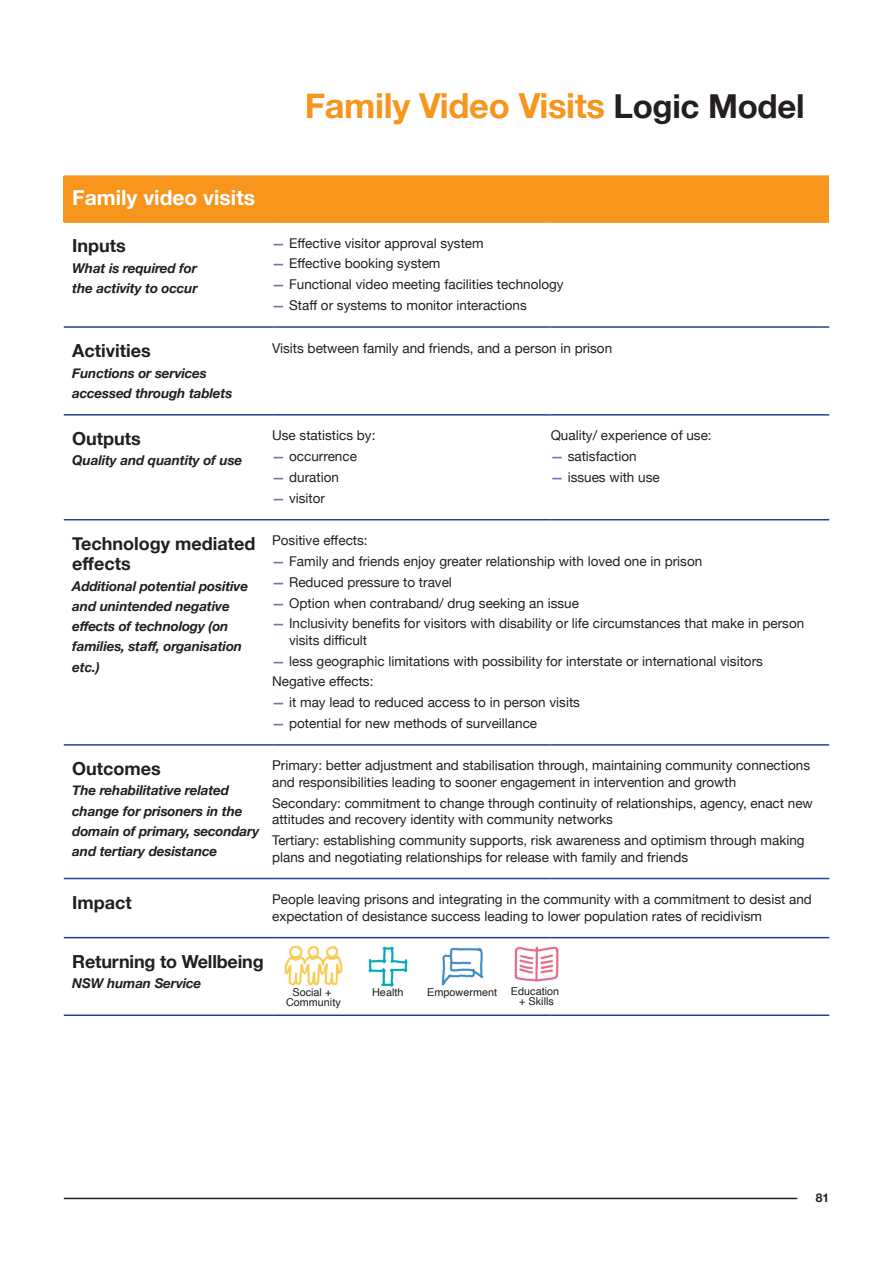
<style>
.page{position:relative;width:893px;height:1263px;background:#fff}
.page>*{position:absolute;margin:0;border:0;box-sizing:border-box;transform-origin:0 0}
.Heading_2_5{font:700 34.5px "Helvetica Neue";letter-spacing:-.01em;color:#f7951d}
.Contents_lvl2{font:700 21px "Helvetica Neue";color:#fff}
.Contents_lvl2-2{font:700 18px/20.2px "Helvetica Neue";color:#231f20}
.Table_heading{font:700 18px "Helvetica Neue";color:#231f20}
.Table_Body{font:13.5px/16.5px "Helvetica Neue";color:#231f20}
.Body_Bold_Italic{font:italic 700 13.5px/20.2px "Helvetica Neue";letter-spacing:-.01em;color:#231f20}
.t1{font:700 12px "Helvetica Neue";color:#231f20}
.t2{font:10.8px/10.8px "Helvetica";color:#231f20;text-align:center}
.s1{font-size:33px;color:#231f20}
.s2{font-weight:700;font-size:12.75px;color:#8669ae}
</style>
<div class="page">
<hr style="left:64px;top:1198px;width:733px;height:1px;background:#231f20">
<div style="left:64px;top:176px;width:765px;height:46px;background:#f7951d"></div>
<hr style="left:64px;top:326px;width:208px;height:2px;background:#253f8e">
<hr style="left:272px;top:326px;width:279px;height:2px;background:#253f8e">
<hr style="left:551px;top:326px;width:278px;height:2px;background:#253f8e">
<hr style="left:64px;top:414px;width:208px;height:2px;background:#253f8e">
<hr style="left:272px;top:414px;width:279px;height:2px;background:#253f8e">
<hr style="left:551px;top:414px;width:278px;height:2px;background:#253f8e">
<hr style="left:64px;top:519px;width:208px;height:1px;background:#253f8e">
<hr style="left:272px;top:519px;width:279px;height:1px;background:#253f8e">
<hr style="left:551px;top:519px;width:278px;height:1px;background:#253f8e">
<hr style="left:64px;top:744px;width:208px;height:2px;background:#253f8e">
<hr style="left:272px;top:744px;width:279px;height:2px;background:#253f8e">
<hr style="left:551px;top:744px;width:278px;height:2px;background:#253f8e">
<hr style="left:64px;top:878px;width:208px;height:1px;background:#253f8e">
<hr style="left:272px;top:878px;width:279px;height:1px;background:#253f8e">
<hr style="left:551px;top:878px;width:278px;height:1px;background:#253f8e">
<hr style="left:64px;top:937px;width:208px;height:1px;background:#253f8e">
<hr style="left:272px;top:937px;width:279px;height:1px;background:#253f8e">
<hr style="left:551px;top:937px;width:278px;height:1px;background:#253f8e">
<hr style="left:64px;top:1014px;width:208px;height:2px;background:#253f8e">
<hr style="left:272px;top:1014px;width:279px;height:2px;background:#253f8e">
<hr style="left:551px;top:1014px;width:278px;height:2px;background:#253f8e">
<hr style="left:64px;top:175px;width:208px;height:2px;background:#f7951d">
<hr style="left:272px;top:175px;width:279px;height:2px;background:#f7951d">
<hr style="left:551px;top:175px;width:278px;height:2px;background:#f7951d">
<hr style="left:64px;top:221px;width:208px;height:2px;background:#f7951d">
<hr style="left:272px;top:221px;width:279px;height:2px;background:#f7951d">
<hr style="left:551px;top:221px;width:278px;height:2px;background:#f7951d">
<img style="left:284px;top:945px;width:58px;height:40px">
<img style="left:369px;top:947px;width:38px;height:39px">
<img style="left:441px;top:947px;width:42px;height:39px">
<img style="left:515px;top:946px;width:43px;height:35px">
<p class="Heading_2_5" style="left:305px;top:78px;width:501px">Family Video Visits <span class="s1">Logic Model</span></p>
<p class="Contents_lvl2" style="left:72px;top:181px;width:184px">Family video visits</p>
<p class="Table_heading" style="left:72px;top:232px;width:55px">Inputs</p>
<p class="Body_Bold_Italic" style="left:72px;top:258px;width:127px">What is required for the activity to occur</p>
<p class="Contents_lvl2-2" style="left:72px;top:341px;width:80px">Activities</p>
<p class="Body_Bold_Italic" style="left:72px;top:363px;width:162px">Functions or services accessed through tablets</p>
<p class="Contents_lvl2-2" style="left:72px;top:429px;width:70px">Outputs</p>
<p class="Body_Bold_Italic" style="left:72px;top:451px;width:171px">Quality and quantity of use</p>
<p class="Table_Body" style="left:272px;top:235px;width:213px"><span class="s2">—</span> Effective visitor approval system</p>
<p class="Table_Body" style="left:272px;top:256px;width:170px"><span class="s2">—</span> Effective booking system</p>
<p class="Table_Body" style="left:272px;top:277px;width:293px"><span class="s2">—</span> Functional video meeting facilities technology</p>
<p class="Table_Body" style="left:272px;top:298px;width:256px"><span class="s2">—</span> Staff or systems to monitor interactions</p>
<p class="Table_Body" style="left:272px;top:340px;width:342px">Visits between family and friends, and a person in prison</p>
<p class="Table_Body" style="left:272px;top:428px;width:105px">Use statistics by:</p>
<p class="Table_Body" style="left:272px;top:449px;width:86px"><span class="s2">—</span> occurrence</p>
<p class="Table_Body" style="left:272px;top:470px;width:68px"><span class="s2">—</span> duration</p>
<p class="Table_Body" style="left:272px;top:490px;width:54px"><span class="s2">—</span> visitor</p>
<p class="Table_Body" style="left:551px;top:428px;width:163px">Quality/ experience of use:</p>
<p class="Table_Body" style="left:551px;top:449px;width:88px"><span class="s2">—</span> satisfaction</p>
<p class="Table_Body" style="left:551px;top:470px;width:111px"><span class="s2">—</span> issues with use</p>
<p class="Contents_lvl2-2" style="left:72px;top:534px;width:185px">Technology mediated effects</p>
<p class="Body_Bold_Italic" style="left:72px;top:576px;width:177px">Additional potential positive and unintended negative effects of technology (on families, staff, organisation etc.)</p>
<p class="Contents_lvl2-2" style="left:72px;top:759px;width:90px">Outcomes</p>
<p class="Body_Bold_Italic" style="left:72px;top:781px;width:189px">The rehabilitative related change for prisoners in the domain of primary, secondary and tertiary desistance</p>
<p class="Table_Body" style="left:272px;top:533px;width:97px">Positive effects:</p>
<p class="Table_Body" style="left:272px;top:554px;width:432px"><span class="s2">—</span> Family and friends enjoy greater relationship with loved one in prison</p>
<p class="Table_Body" style="left:272px;top:574px;width:181px"><span class="s2">—</span> Reduced pressure to travel</p>
<p class="Table_Body" style="left:272px;top:595px;width:308px"><span class="s2">—</span> Option when contraband/ drug seeking an issue</p>
<p class="Table_Body" style="left:289px;top:616px;width:517px;text-indent:-17px"><span class="s2">—</span> Inclusivity benefits for visitors with disability or life circumstances that make in person visits difficult</p>
<p class="Table_Body" style="left:272px;top:653px;width:492px"><span class="s2">—</span> less geographic limitations with possibility for interstate or international visitors</p>
<p class="Table_Body" style="left:272px;top:674px;width:103px">Negative effects:</p>
<p class="Table_Body" style="left:272px;top:695px;width:309px"><span class="s2">—</span> it may lead to reduced access to in person visits</p>
<p class="Table_Body" style="left:272px;top:716px;width:267px"><span class="s2">—</span> potential for new methods of surveillance</p>
<p class="Table_Body" style="left:272px;top:758px;width:539px">Primary: better adjustment and stabilisation through, maintaining community connections and responsibilities leading to sooner engagement in intervention and growth</p>
<p class="Table_Body" style="left:272px;top:795px;width:542px">Secondary: commitment to change through continuity of relationships, agency, enact new attitudes and recovery identity with community networks</p>
<p class="Table_Body" style="left:272px;top:833px;width:534px">Tertiary: establishing community supports, risk awareness and optimism through making plans and negotiating relationships for release with family and friends</p>
<p class="Contents_lvl2-2" style="left:72px;top:893px;width:61px">Impact</p>
<p class="Table_Body" style="left:272px;top:892px;width:541px">People leaving prisons and integrating in the community with a commitment to desist and expectation of desistance success leading to lower population rates of recidivism</p>
<p class="Contents_lvl2-2" style="left:72px;top:952px;width:193px">Returning to Wellbeing</p>
<p class="Body_Bold_Italic" style="left:72px;top:974px;width:131px">NSW human Service</p>
<p class="t2" style="left:286px;top:987px;width:56px">Social +<br>Community</p>
<p class="t2" style="left:372px;top:987px;width:33px">Health</p>
<p class="t2" style="left:427px;top:987px;width:71px">Empowerment</p>
<p class="t2" style="left:511px;top:986px;width:50px">Education + Skills</p>
<p class="t1" style="left:816px;top:1189px;width:15px">81</p>
</div>
